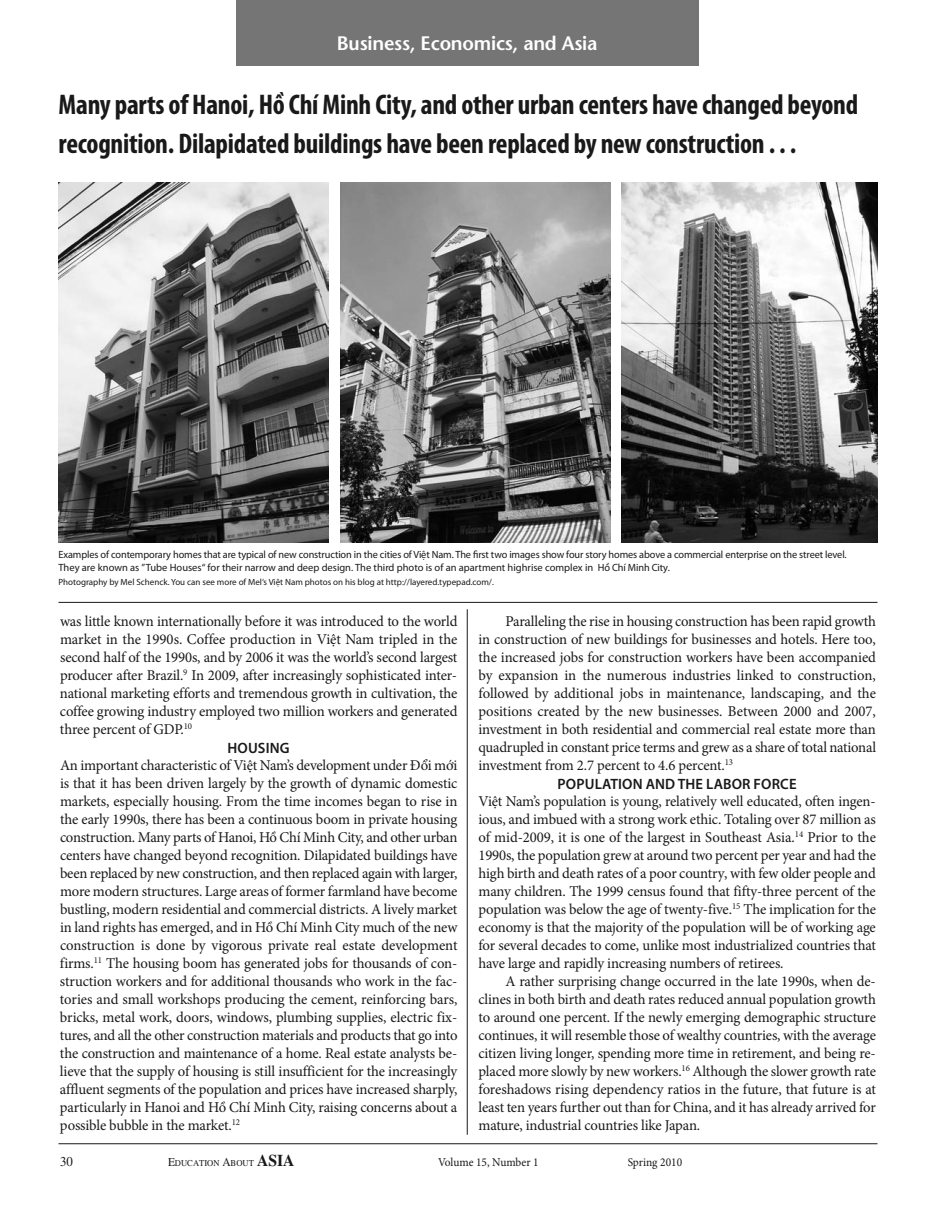
<style>
.page{position:relative;width:945px;height:1215px;background:#fff}
.page>*{position:absolute;margin:0;border:0;box-sizing:border-box;transform-origin:0 0}
.t1{font:700 condensed 28.5px/39px "Myriad Pro";letter-spacing:-.01em;color:#191919}
.t2{font:600 19.5px "Stone Sans";letter-spacing:-.01em;color:#fff}
.t3{font:15px/18px "Minion Pro";letter-spacing:-.015em;color:#191919;text-align:justify}
.t4{font:600 15px "Myriad Pro";letter-spacing:.01em;color:#191919}
.t5{font:13.5px "EAA Times";color:#191919;scale:.95 1}
.t6{font:12px "Minion Pro";color:#191919;scale:.95 1}
.t7{font:10.5px/13.5px "Myriad Pro";letter-spacing:-.01em;color:#191919}
.t8{font:9px "Myriad Pro";color:#191919}
.t9{font:9px "EAA Times";color:#191919;scale:.95 1}
.s1{font-size:12px}
.s2{font-weight:700;font-size:16.5px}
</style>
<div class="page">
<hr style="left:467px;top:609px;width:1px;height:526px;background:#191919">
<hr style="left:58px;top:1143px;width:820px;height:1px;background:#191919">
<div style="left:236px;top:0;width:462px;height:66px;background:#757575"></div>
<img style="left:58px;top:183px;width:271px;height:360px">
<img style="left:340px;top:183px;width:271px;height:360px">
<img style="left:621px;top:183px;width:257px;height:360px">
<hr style="left:58px;top:602px;width:820px;height:1px;background:#191919">
<h2 class="t2" style="left:337px;top:35px;width:262px">Business, Economics, and Asia</h2>
<h1 class="t1" style="left:58px;top:88px;width:801px">Many parts of Hanoi, Hồ Chí Minh City, and other urban centers have changed beyond recognition. Dilapidated buildings have been replaced by new construction . . .</h1>
<p class="t7" style="left:58px;top:548px;width:790px">Examples of contemporary homes that are typical of new construction in the cities of Việt nam. The first two images show four story homes above a commercial enterprise on the street level.<br>They are known as ”Tube Houses“ for their narrow and deep design. The third photo is of an apartment highrise complex in Hồ Chí Minh City.</p>
<p class="t8" style="left:58px;top:578px;width:437px">Photography by Mel Schenck. You can see more of Mel‘s Việt nam photos on his blog at http://layered.typepad.com/.</p>
<p class="t3" style="left:60px;top:613px;width:399px">was little known internationally before it was introduced to the world market in the 1990s. Coffee production in Việt Nam tripled in the second half of the 1990s, and by 2006 it was the world’s second largest producer after Brazil.<sup>9</sup> In 2009, after increasingly sophisticated inter&shy;national marketing efforts and tremendous growth in cultivation, the coffee growing industry employed two million workers and generated three percent of GDP.<sup>10</sup></p>
<p class="t4" style="left:228px;top:742px;width:64px">HOUSING</p>
<p class="t3" style="left:60px;top:757px;width:399px">An important characteristic of Việt Nam’s development under Đổi mới is that it has been driven largely by the growth of dynamic domestic markets, especially housing. From the time incomes began to rise in the early 1990s, there has been a continuous boom in private housing construction. Many parts of Hanoi, Hồ Chí Minh City, and other urban centers have changed beyond recognition. Dilapidated buildings have been replaced by new construction, and then replaced again with larger, more modern structures. Large areas of former farmland have become bustling, modern residential and commercial districts. A lively market in land rights has emerged, and in Hồ Chí Minh City much of the new construction is done by vigorous private real estate development firms.<sup>11</sup> The housing boom has generated jobs for thousands of con&shy;struction workers and for additional thousands who work in the fac&shy;tories and small workshops producing the cement, reinforcing bars, bricks, metal work, doors, windows, plumbing supplies, electric fix&shy;tures, and all the other construction materials and products that go into the construction and maintenance of a home. Real estate analysts be&shy;lieve that the supply of housing is still insufficient for the increasingly affluent segments of the population and prices have increased sharply, particularly in Hanoi and Hồ Chí Minh City, raising concerns about a possible bubble in the market.<sup>12</sup></p>
<p class="t3" style="left:478px;top:613px;width:399px;text-indent:27px">Paralleling the rise in housing construction has been rapid growth in construction of new buildings for businesses and hotels. Here too, the increased jobs for construction workers have been accompanied by expansion in the numerous industries linked to construction, followed by additional jobs in maintenance, landscaping, and the positions created by the new businesses. Between 2000 and 2007, investment in both residential and commercial real estate more than quadrupled in constant price terms and grew as a share of total national investment from 2.7 percent to 4.6 percent.<sup>13</sup></p>
<p class="t4" style="left:558px;top:778px;width:241px">POPULATION AND THE LABOR FORCE</p>
<p class="t3" style="left:478px;top:793px;width:399px">Việt Nam’s population is young, relatively well educated, often ingen&shy;ious, and imbued with a strong work ethic. Totaling over 87 million as of mid-2009, it is one of the largest in Southeast Asia.<sup>14</sup> Prior to the 1990s, the population grew at around two percent per year and had the high birth and death rates of a poor country, with few older people and many children. The 1999 census found that fifty-three percent of the population was below the age of twenty-five.<sup>15</sup> The implication for the economy is that the majority of the population will be of working age for several decades to come, unlike most industrialized countries that have large and rapidly increasing numbers of retirees.</p>
<p class="t3" style="left:478px;top:973px;width:399px;text-indent:27px">A rather surprising change occurred in the late 1990s, when de&shy;clines in both birth and death rates reduced annual population growth to around one percent. If the newly emerging demographic structure continues, it will resemble those of wealthy countries, with the average citizen living longer, spending more time in retirement, and being re&shy;placed more slowly by new workers.<sup>16</sup> Although the slower growth rate foreshadows rising dependency ratios in the future, that future is at least ten years further out than for China, and it has already arrived for mature, industrial countries like Japan.</p>
<p class="t5" style="left:60px;top:1157px;width:15px">30</p>
<p class="t9" style="left:168px;top:1160px;width:135px"><span class="s1">E</span>DUCATION <span class="s1">A</span>BOUT <span class="s2">ASIA</span></p>
<p class="t6" style="left:438px;top:1157px;width:107px">Volume 15, Number 1</p>
<p class="t6" style="left:628px;top:1157px;width:59px">Spring 2010</p>
</div>
